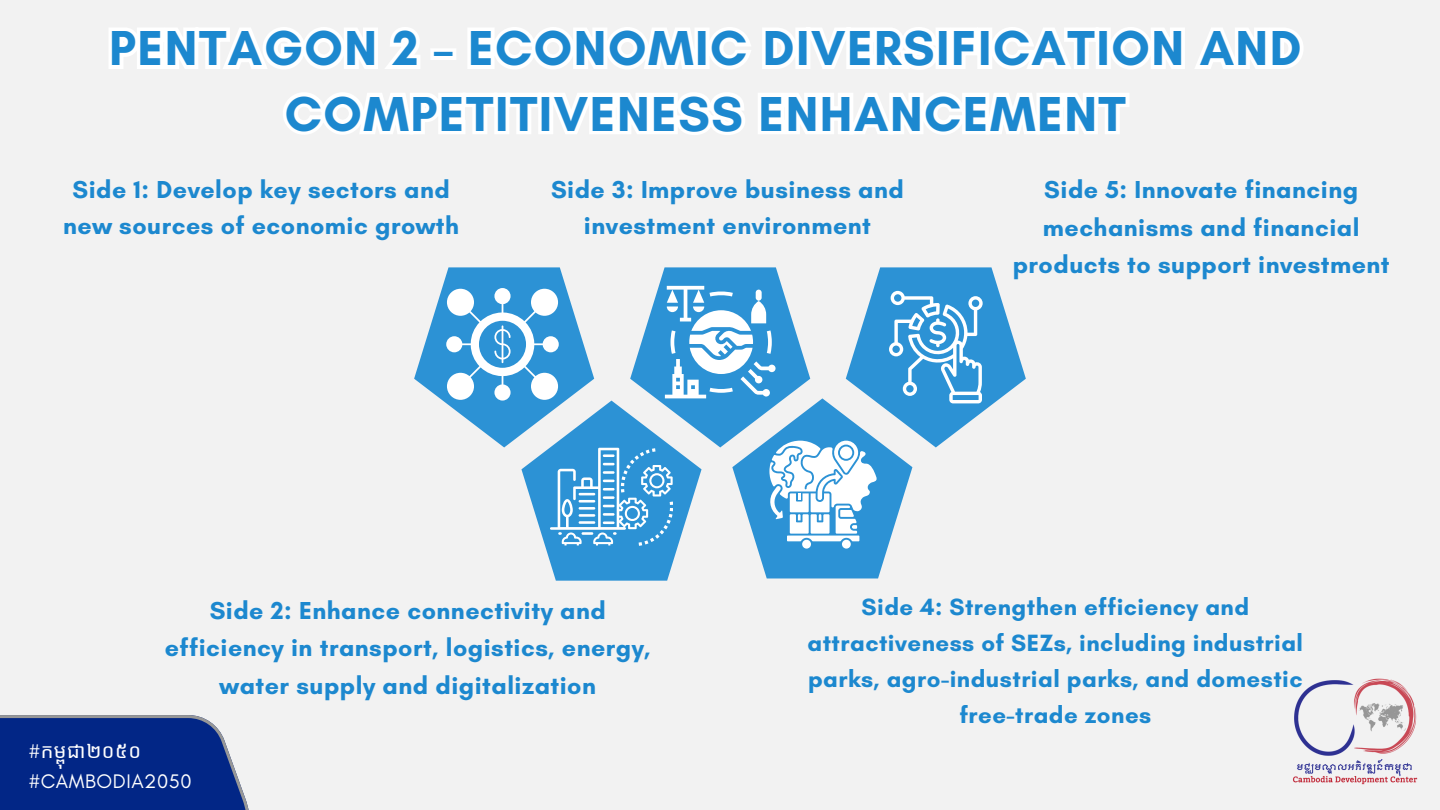
<style>
.page{position:relative;width:1440px;height:810px;background:#f2f2f2}
.page>*{position:absolute;margin:0;border:0;box-sizing:border-box;transform-origin:0 0}
.t1{font:700 50px/65.2px "Glacial Indifference";letter-spacing:.03em;color:#1c88cf;text-align:center}
.t2{font:700 25px/37.5px "Glacial Indifference";letter-spacing:.02em;color:#1c88cf;text-align:center}
.t3{font:700 24px/36px "Glacial Indifference";letter-spacing:.02em;color:#1c88cf;text-align:center}
.t4{font:20px "Glacial Indifference";letter-spacing:.03em;color:#fff}
.t5{font:20px "Noto Sans Khmer";letter-spacing:.03em;color:#fff}
.s1{font-family:"Glacial Indifference"}
</style>
<div class="page">
<svg style="left:414px;top:267px;width:612px;height:314px"></svg>
<svg style="left:0;top:715px;width:249px;height:95px;background:#19398e"></svg>
<img style="left:1293px;top:678px;width:125px;height:107px">
<svg style="left:109px;top:27px;width:1194px;height:42px"></svg>
<svg style="left:283px;top:93px;width:846px;height:42px"></svg>
<p class="t1" style="left:109px;top:15px;width:1194px">PENTAGON 2 – ECONOMIC DIVERSIFICATION AND<br>COMPETITIVENESS ENHANCEMENT</p>
<h2 class="t2" style="left:63px;top:170px;width:397px;line-height:36.8px">Side 1: Develop key sectors and new sources of economic growth</h2>
<p class="t2" style="left:551px;top:170px;width:354px;line-height:36.8px">Side 3: Improve business and investment environment</p>
<h2 class="t2" style="left:1013px;top:171px;width:378px">Side 5: Innovate financing mechanisms and financial products to support investment</h2>
<p class="t2" style="left:165px;top:591px;width:487px">Side 2: Enhance connectivity and efficiency in transport, logistics, energy, water supply and digitalization</p>
<p class="t5" style="left:29px;top:737px;width:114px"><span class="s1">#</span>កម្ពុជា២០៥០</p>
<p class="t4" style="left:29px;top:769px;width:165px">#CAMBODIA2050</p>
<h2 class="t3" style="left:808px;top:588px;width:497px">Side 4: Strengthen efficiency and attractiveness of SEZs, including industrial parks, agro-industrial parks, and domestic free-trade zones</h2>
</div>
